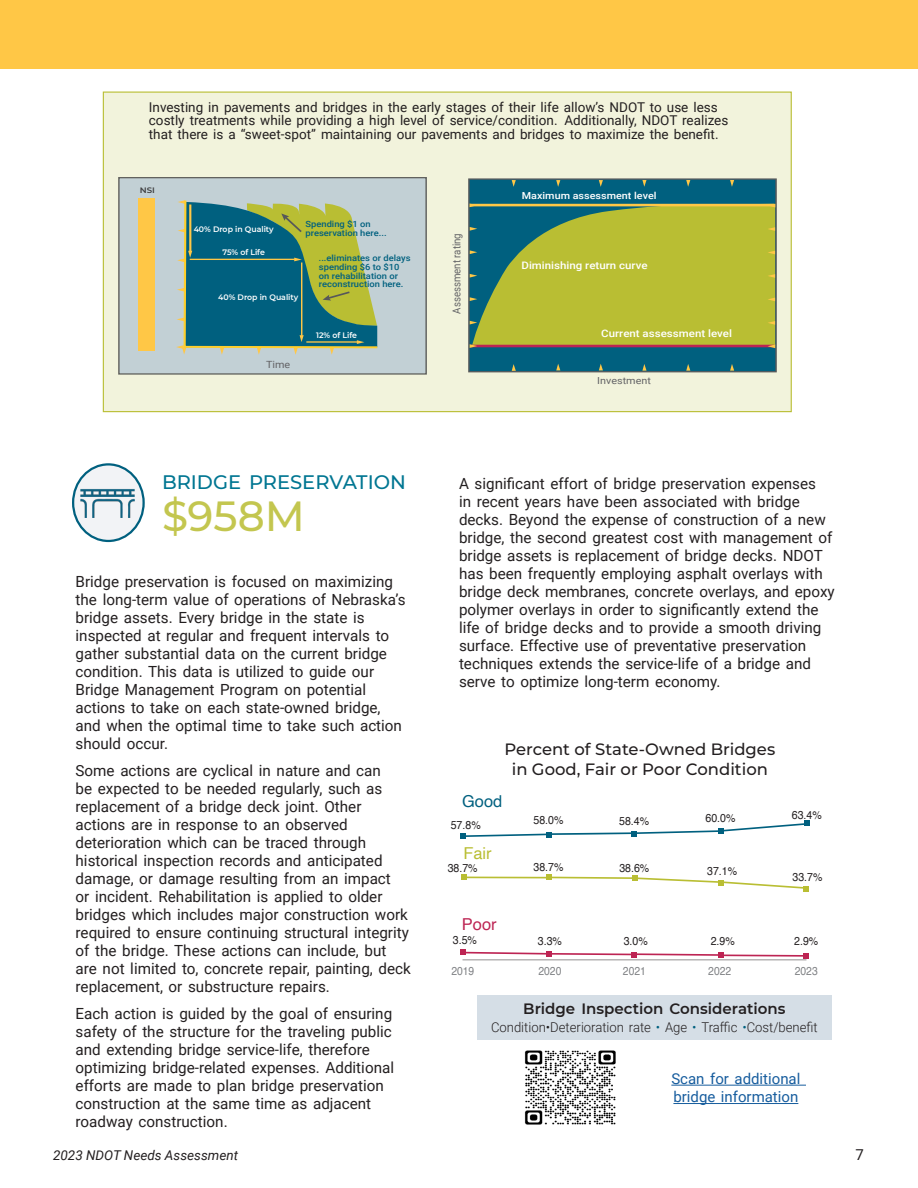
<style>
.page{position:relative;width:918px;height:1188px;background:#fff}
.page>*{position:absolute;margin:0;border:0;box-sizing:border-box;transform-origin:0 0}
.subheads{font:500 42px "Montserrat";color:#c3c64f}
.subheads-2{font:500 19.5px "Montserrat";color:#007692}
.t1{font:500 16.5px/19.8px "Montserrat";color:#231f20;text-align:center}
.t2{font:16.5px "Helvetica";color:#bd2453}
.t3{font:16.5px "Helvetica";color:#b9be33}
.t4{font:16.5px "Helvetica";color:#00607f}
.Body_Text{font:15.3px/18px "Roboto";color:#231f20}
.Body_Text-2{font:15px/18.5px "Roboto";color:#175d9e}
.Body_Text-3{font:600 15px "Montserrat";color:#231f20}
.t5{font:15px "Roboto";color:#231f20}
.Body_Text-4{font:13.5px/13.5px "Roboto";color:#231f20}
.Body_Text-5{font:300 13.5px "Roboto";color:#231f20}
.t6{font:italic 13.5px "Roboto";color:#231f20}
.t7{font:11.55px "Helvetica";color:#231f20;scale:.92 1}
.t8{font:11.55px "Helvetica";color:#808285;scale:.9 1}
.t9{font:10.8px "Roboto";color:#636366;scale:.9 1}
.t10{font:500 10.35px "Roboto";color:#fff;scale:1.12 1}
.t11{font:9.9px "Roboto";color:#636366;scale:1.09 1}
.t12{font:500 9.6px "Roboto";color:#fff;scale:1.12 1}
.t13{font:9.6px "Roboto";color:#636366;scale:1.12 1}
.t14{font:500 8.55px/8.6px "Roboto";color:#00607f}
.t15{font:500 8.55px/8.6px "Roboto";color:#00607f;scale:1.09 1}
.t16{font:600 7.95px "Montserrat";color:#fff}
.t17{font:600 7.95px "Montserrat";color:#3e3e3f;scale:1.09 1}
.s1{color:#00607f}
</style>
<div class="page">
<hr style="left:463px;top:960px;width:343px;height:1px;background:#231f20">
<hr style="left:463px;top:877px;width:86px;height:1px;background:#b9be33">
<svg style="left:460px;top:820px;width:350px;height:19px"></svg>
<svg style="left:461px;top:875px;width:6px;height:5px"></svg>
<svg style="left:546px;top:874px;width:263px;height:17px"></svg>
<svg style="left:460px;top:949px;width:349px;height:10px"></svg>
<div style="left:477px;top:995px;width:355px;height:45px;background:#d5dee6"></div>
<div style="left:0;top:0;width:918px;height:68px;background:#ffc746"></div>
<div style="left:73px;top:464px;width:71px;height:77px;background:#f2f3f6;border-radius:50%"></div>
<img style="left:81px;top:489px;width:54px;height:28px">
<div style="left:72px;top:463px;width:73px;height:79px;border:2px solid #00607f;border-radius:50%"></div>
<div style="left:103px;top:92px;width:688px;height:320px;background:#f2f3dc"></div>
<div style="left:119px;top:178px;width:307px;height:196px;background:#c2d0d5"></div>
<div style="left:118px;top:177px;width:309px;height:198px;border:1px solid #3e3e3f"></div>
<div style="left:138px;top:198px;width:17px;height:153px;background:#ffc746"></div>
<svg style="left:176px;top:200px;width:202px;height:155px"></svg>
<svg style="left:468px;top:178px;width:309px;height:195px;background:#0e637d"></svg>
<svg style="left:512px;top:364px;width:4px;height:7px"></svg>
<svg style="left:556px;top:364px;width:4px;height:6px"></svg>
<svg style="left:599px;top:364px;width:4px;height:6px"></svg>
<svg style="left:642px;top:364px;width:5px;height:7px"></svg>
<svg style="left:686px;top:364px;width:4px;height:7px"></svg>
<svg style="left:730px;top:364px;width:4px;height:7px"></svg>
<svg style="left:512px;top:180px;width:4px;height:7px"></svg>
<svg style="left:556px;top:180px;width:4px;height:7px"></svg>
<svg style="left:599px;top:180px;width:4px;height:7px"></svg>
<svg style="left:642px;top:180px;width:5px;height:7px"></svg>
<svg style="left:686px;top:180px;width:4px;height:7px"></svg>
<svg style="left:730px;top:180px;width:4px;height:7px"></svg>
<svg style="left:470px;top:204px;width:305px;height:144px;background:#9fad3f"></svg>
<img style="left:524px;top:1050px;width:92px;height:75px">
<hr style="left:671px;top:1085px;width:135px;height:1px;background:#175d9e">
<hr style="left:673px;top:1103px;width:125px;height:1px;background:#175d9e">
<p class="Body_Text-4" style="left:149px;top:100px;width:581px">Investing in pavements and bridges in the early stages of their life allow’s NDOT to use less costly treatments while providing a high level of service/condition. Additionally, NDOT realizes that there is a “sweet-spot” maintaining our pavements and bridges to maximize the benefit.</p>
<p class="t17" style="left:140px;top:184px;width:15px">NSI</p>
<p class="t16" style="left:194px;top:224px;width:81px">40% Drop in Quality</p>
<p class="t16" style="left:222px;top:247px;width:44px">75% of Life</p>
<p class="t15" style="left:306px;top:220px;width:76px">Spending $1 on preservation here...</p>
<p class="t14" style="left:319px;top:254px;width:93px">...eliminates or delays spending $6 to $10 on rehabilitation or reconstruction here.</p>
<p class="t16" style="left:218px;top:291px;width:81px">40% Drop in Quality</p>
<p class="t11" style="left:266px;top:357px;width:24px">Time</p>
<p class="t16" style="left:316px;top:329px;width:42px">12% of Life</p>
<p class="subheads-2" style="left:162px;top:468px;width:246px">BRIDGE PRESERVATION</p>
<p class="subheads" style="left:162px;top:486px;width:144px">$958M</p>
<p class="Body_Text" style="left:76px;top:572px;width:332px">Bridge preservation is focused on maximizing the long-term value of operations of Nebraska’s bridge assets. Every bridge in the state is inspected at regular and frequent intervals to gather substantial data on the current bridge condition. This data is utilized to guide our Bridge Management Program on potential actions to take on each state-owned bridge, and when the optimal time to take such action should occur.</p>
<p class="Body_Text" style="left:76px;top:761px;width:337px">Some actions are cyclical in nature and can<br>be expected to be needed regularly, such as replacement of a bridge deck joint. Other actions are in response to an observed deterioration which can be traced through historical inspection records and anticipated damage, or damage resulting from an impact<br>or incident. Rehabilitation is applied to older bridges which includes major construction work required to ensure continuing structural integrity of the bridge. These actions can include, but are not limited to, concrete repair, painting, deck replacement, or substructure repairs.</p>
<p class="Body_Text" style="left:76px;top:1004px;width:320px">Each action is guided by the goal of ensuring safety of the structure for the traveling public and extending bridge service-life, therefore optimizing bridge-related expenses. Additional efforts are made to plan bridge preservation construction at the same time as adjacent roadway construction.</p>
<p class="t9" style="left:449px;top:314px;width:91px;rotate:-90deg">Assessment rating</p>
<p class="t12" style="left:522px;top:189px;width:122px">Maximum assessment level</p>
<p class="t10" style="left:521px;top:258px;width:114px">Diminishing return curve</p>
<p class="t10" style="left:601px;top:326px;width:118px">Current assessment level</p>
<p class="t13" style="left:597px;top:374px;width:49px">Investment</p>
<p class="Body_Text" style="left:459px;top:474px;width:377px">A significant effort of bridge preservation expenses<br>in recent years have been associated with bridge decks. Beyond the expense of construction of a new bridge, the second greatest cost with management of bridge assets is replacement of bridge decks. NDOT has been frequently employing asphalt overlays with bridge deck membranes, concrete overlays, and epoxy polymer overlays in order to significantly extend the life of bridge decks and to provide a smooth driving surface. Effective use of preventative preservation techniques extends the service-life of a bridge and serve to optimize long-term economy.</p>
<p class="t1" style="left:505px;top:739px;width:272px">Percent of State-Owned Bridges in Good, Fair or Poor Condition</p>
<p class="t4" style="left:462px;top:788px;width:42px">Good</p>
<p class="t7" style="left:451px;top:816px;width:34px">57.8%</p>
<p class="t3" style="left:463px;top:841px;width:30px">Fair</p>
<p class="t7" style="left:534px;top:811px;width:34px">58.0%</p>
<p class="t7" style="left:619px;top:812px;width:34px">58.4%</p>
<p class="t7" style="left:448px;top:859px;width:34px">38.7%</p>
<p class="t7" style="left:533px;top:858px;width:34px">38.7%</p>
<p class="t2" style="left:462px;top:912px;width:36px">Poor</p>
<p class="t7" style="left:619px;top:859px;width:34px">38.6%</p>
<p class="t7" style="left:706px;top:809px;width:34px">60.0%</p>
<p class="t7" style="left:707px;top:862px;width:34px">37.1%</p>
<p class="t7" style="left:792px;top:806px;width:34px">63.4%</p>
<p class="t7" style="left:792px;top:868px;width:34px">33.7%</p>
<p class="t7" style="left:453px;top:932px;width:28px">3.5%</p>
<p class="t7" style="left:538px;top:932px;width:28px">3.3%</p>
<p class="t7" style="left:711px;top:932px;width:28px">2.9%</p>
<p class="t7" style="left:794px;top:932px;width:28px">2.9%</p>
<p class="t7" style="left:624px;top:932px;width:28px">3.0%</p>
<p class="t8" style="left:451px;top:962px;width:27px">2019</p>
<p class="t8" style="left:538px;top:962px;width:27px">2020</p>
<p class="t8" style="left:623px;top:962px;width:27px">2021</p>
<p class="t8" style="left:708px;top:962px;width:27px">2022</p>
<p class="t8" style="left:795px;top:962px;width:27px">2023</p>
<p class="Body_Text-3" style="left:523px;top:998px;width:264px">Bridge Inspection Considerations</p>
<p class="Body_Text-5" style="left:491px;top:1017px;width:328px">Condition•Deterioration rate <span class="s1">•</span> Age <span class="s1">•</span> Traffic <span class="s1">•</span>Cost/benefit</p>
<p class="Body_Text-2" style="left:671px;top:1069px;width:131px">Scan for additional bridge information</p>
<p class="t6" style="left:53px;top:1146px;width:186px">2023 NDOT Needs Assessment</p>
<p class="t5" style="left:856px;top:1144px;width:10px">7</p>
</div>
